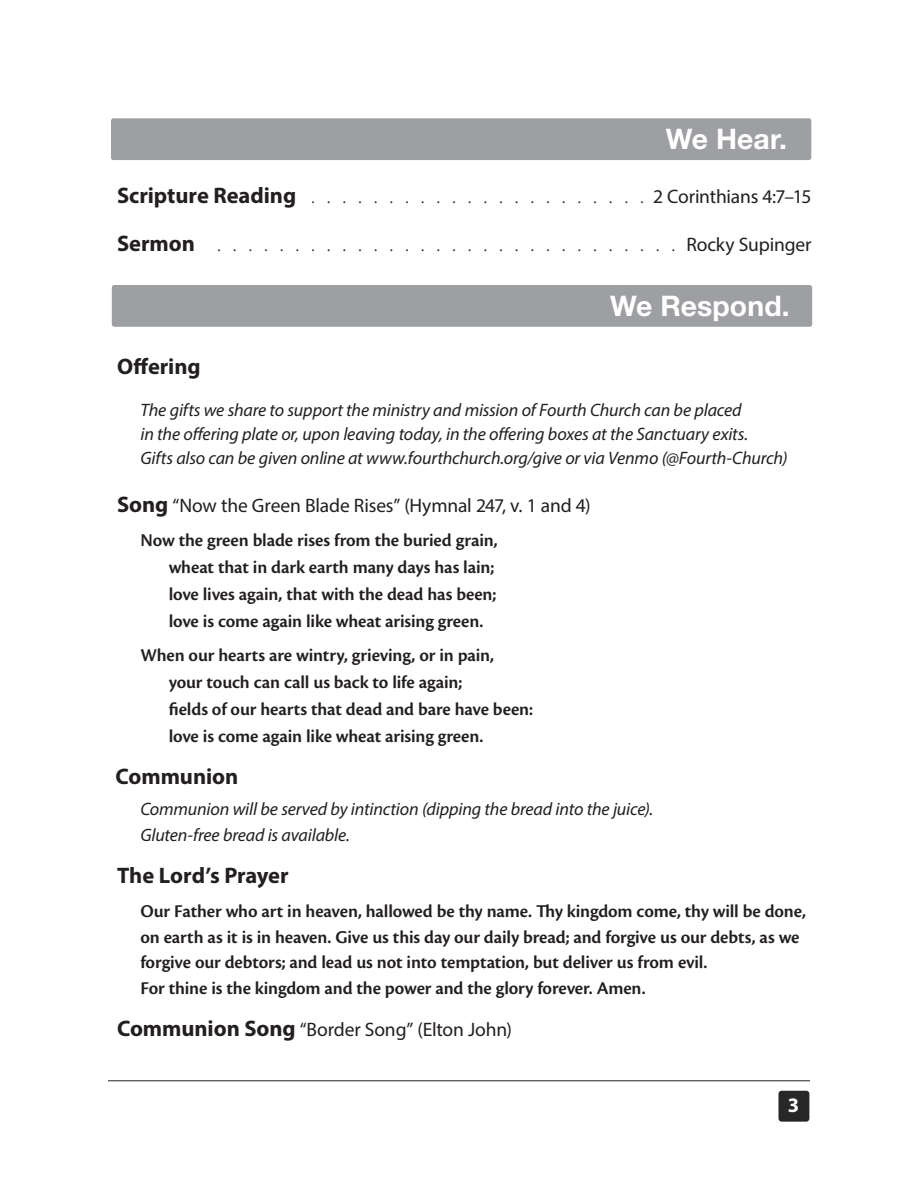
<style>
.page{position:relative;width:918px;height:1188px;background:#fff}
.page>*{position:absolute;margin:0;border:0;box-sizing:border-box;transform-origin:0 0}
.t1{font:700 28.35px "Helvetica Neue LT Std";letter-spacing:.005em;color:#fff}
.t2{font:700 22.5px "Myriad Pro";letter-spacing:-.005em;color:#231f20}
.t3{font:700 20.7px "Myriad Pro";color:#fff}
.t4{font:19.5px "Myriad Pro";letter-spacing:-.005em;color:#231f20}
.t5{font:600 18.75px/25.5px "Cronos Pro";letter-spacing:-.01em;color:#231f20}
.t6{font:italic 18px/24px "Myriad Pro";letter-spacing:-.01em;color:#231f20}
.s1{font-weight:700;font-size:22.5px}
</style>
<div class="page">
<div style="left:778px;top:1091px;width:31px;height:31px;background:#272728;border-radius:3px"></div>
<hr style="left:108px;top:1080px;width:702px;height:1px;background:#231f20">
<div style="left:112px;top:285px;width:700px;height:42px;background:#9d9fa2;border-radius:2px"></div>
<div style="left:111px;top:118px;width:700px;height:42px;background:#9d9fa2;border-radius:2px"></div>
<p class="t1" style="left:666px;top:121px;width:123px">We Hear.</p>
<p class="t2" style="left:117px;top:181px;width:181px">Scripture Reading</p>
<p class="t4" style="left:653px;top:185px;width:160px">2 Corinthians 4:7–15</p>
<p class="t2" style="left:117px;top:229px;width:79px">Sermon</p>
<p class="t4" style="left:686px;top:233px;width:127px">Rocky Supinger</p>
<p class="t1" style="left:610px;top:288px;width:181px">We Respond.</p>
<p class="t2" style="left:117px;top:352px;width:85px">Offering</p>
<p class="t6" style="left:140px;top:398px;width:649px">The gifts we share to support the ministry and mission of Fourth Church can be placed<br>in the offering plate or, upon leaving today, in the offering boxes at the Sanctuary exits.<br>Gifts also can be given online at www.fourthchurch.org/give or via Venmo (@Fourth-Church)</p>
<p class="t4" style="left:117px;top:494px;width:475px"><span class="s1">Song</span> “Now the Green Blade Rises” (Hymnal 247, v. 1 and 4)</p>
<p class="t5" style="left:140px;top:528px;width:359px">Now the green blade rises from the buried grain,</p>
<p class="t5" style="left:169px;top:555px;width:327px">wheat that in dark earth many days has lain;</p>
<p class="t5" style="left:169px;top:582px;width:329px">love lives again, that with the dead has been;</p>
<p class="t5" style="left:169px;top:609px;width:316px">love is come again like wheat arising green.</p>
<p class="t5" style="left:140px;top:642px;width:355px">When our hearts are wintry, grieving, or in pain,</p>
<p class="t5" style="left:169px;top:669px;width:295px">your touch can call us back to life again;</p>
<p class="t5" style="left:169px;top:696px;width:366px">fields of our hearts that dead and bare have been:</p>
<p class="t5" style="left:169px;top:723px;width:316px">love is come again like wheat arising green.</p>
<p class="t2" style="left:116px;top:762px;width:124px">Communion</p>
<p class="t6" style="left:140px;top:796px;width:514px;line-height:25.5px">Communion will be served by intinction (dipping the bread into the juice).<br>Gluten-free bread is available.</p>
<p class="t2" style="left:117px;top:861px;width:173px">The Lord’s Prayer</p>
<p class="t5" style="left:140px;top:899px;width:667px">Our Father who art in heaven, hallowed be thy name. Thy kingdom come, thy will be done, on earth as it is in heaven. Give us this day our daily bread; and forgive us our debts, as we forgive our debtors; and lead us not into temptation, but deliver us from evil.</p>
<p class="t5" style="left:140px;top:975px;width:507px">For thine is the kingdom and the power and the glory forever. Amen.</p>
<p class="t4" style="left:117px;top:1018px;width:396px"><span class="s1">Communion Song</span> “Border Song” (Elton John)</p>
<p class="t3" style="left:788px;top:1092px;width:13px">3</p>
</div>
